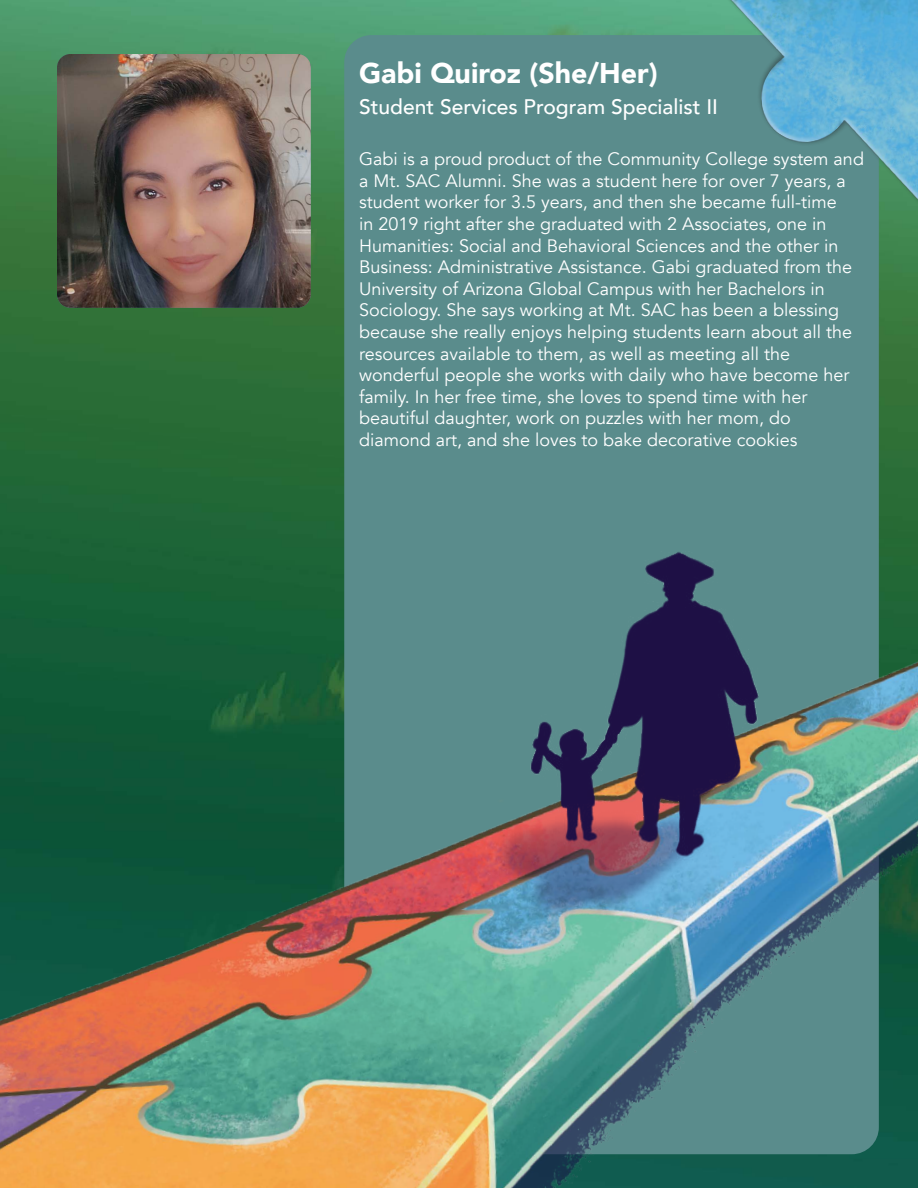
<style>
.page{position:relative;width:918px;height:1188px;background:#fff}
.page>*{position:absolute;margin:0;border:0;box-sizing:border-box;transform-origin:0 0}
.t1{font:900 28.5px "Avenir";color:#fff}
.t2{font:500 21px "Avenir";color:#fff}
.t3{font:18px/21.6px "Avenir";color:#fff}
</style>
<div class="page">
<img style="left:0;top:0;width:918px;height:534px">
<img style="left:57px;top:54px;width:254px;height:254px">
<div style="left:344px;top:35px;width:535px;height:1119px;background:#5a8c8c;border-radius:27px"></div>
<img style="left:689px;top:0;width:229px;height:281px">
<img style="left:0;top:534px;width:918px;height:654px">
<img style="left:380px;top:489px;width:538px;height:437px">
<h3 class="t1" style="left:359px;top:49px;width:300px">Gabi Quiroz (She/Her)</h3>
<h3 class="t2" style="left:359px;top:88px;width:361px">Student Services Program Specialist II</h3>
<p class="t3" style="left:359px;top:149px;width:506px">Gabi is a proud product of the Community College system and a Mt. SAC Alumni. She was a student here for over 7 years, a student worker for 3.5 years, and then she became full-time<br>in 2019 right after she graduated with 2 Associates, one in Humanities: Social and Behavioral Sciences and the other in Business: Administrative Assistance. Gabi graduated from the University of Arizona Global Campus with her Bachelors in Sociology. She says working at Mt. SAC has been a blessing because she really enjoys helping students learn about all the resources available to them, as well as meeting all the wonderful people she works with daily who have become her family. In her free time, she loves to spend time with her beautiful daughter, work on puzzles with her mom, do diamond art, and she loves to bake decorative cookies</p>
</div>
